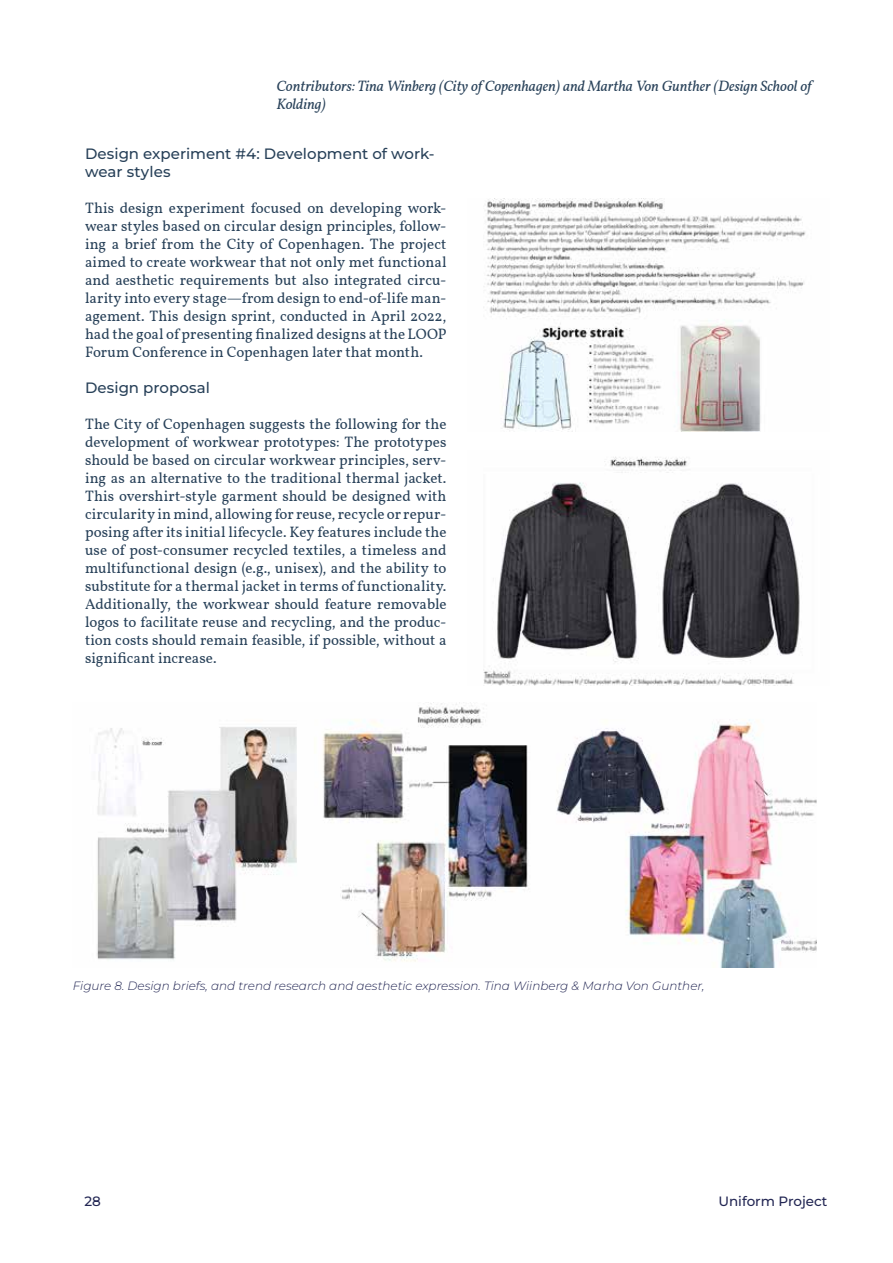
<style>
.page{position:relative;width:893px;height:1263px;background:#fff}
.page>*{position:absolute;margin:0;border:0;box-sizing:border-box;transform-origin:0 0}
.t1{font:15px/18px "Vollkorn";color:#284159;text-align:justify}
.t2{font:italic 15px/18px "Vollkorn";color:#284159}
.t3{font:100 15px/18px "Montserrat";color:#284159}
.t4{font:100 13.5px "Montserrat";color:#232754}
.t5{font:italic 100 12px "Montserrat";color:#232754}
</style>
<div class="page">
<img style="left:483px;top:198px;width:323px;height:234px">
<img style="left:483px;top:457px;width:317px;height:228px">
<img style="left:97px;top:702px;width:720px;height:265px">
<p class="t2" style="left:276px;top:77px;width:537px">Contributors: Tina Winberg (City of Copenhagen) and Martha Von Gunther (Design School of<br>Kolding)</p>
<p class="t3" style="left:85px;top:144px;width:351px">Design experiment #4: Development of work&shy;wear styles</p>
<p class="t1" style="left:85px;top:199px;width:363px">This design experiment focused on developing work&shy;wear styles based on circular design principles, follow&shy;ing a brief from the City of Copenhagen. The project aimed to create workwear that not only met functional and aesthetic requirements but also integrated circu&shy;larity into every stage—from design to end-of-life man&shy;agement. This design sprint, conducted in April 2022, had the goal of presenting finalized designs at the LOOP Forum Conference in Copenhagen later that month.</p>
<p class="t3" style="left:85px;top:378px;width:126px">Design proposal</p>
<p class="t1" style="left:85px;top:415px;width:363px">The City of Copenhagen suggests the following for the development of workwear prototypes: The prototypes should be based on circular workwear principles, serv&shy;ing as an alternative to the traditional thermal jacket.<br>This overshirt-style garment should be designed with circularity in mind, allowing for reuse, recycle or repur&shy;posing after its initial lifecycle. Key features include the use of post-consumer recycled textiles, a timeless and multifunctional design (e.g., unisex), and the ability to substitute for a thermal jacket in terms of functionality.<br>Additionally, the workwear should feature removable logos to facilitate reuse and recycling, and the produc&shy;tion costs should remain feasible, if possible, without a significant increase.</p>
<p class="t5" style="left:73px;top:978px;width:633px">Figure 8. Design briefs, and trend research and aesthetic expression. Tina Wiinberg &amp; Marha Von Gunther,</p>
<p class="t4" style="left:85px;top:1192px;width:18px">28</p>
<p class="t4" style="left:718px;top:1192px;width:111px">Uniform Project</p>
</div>
